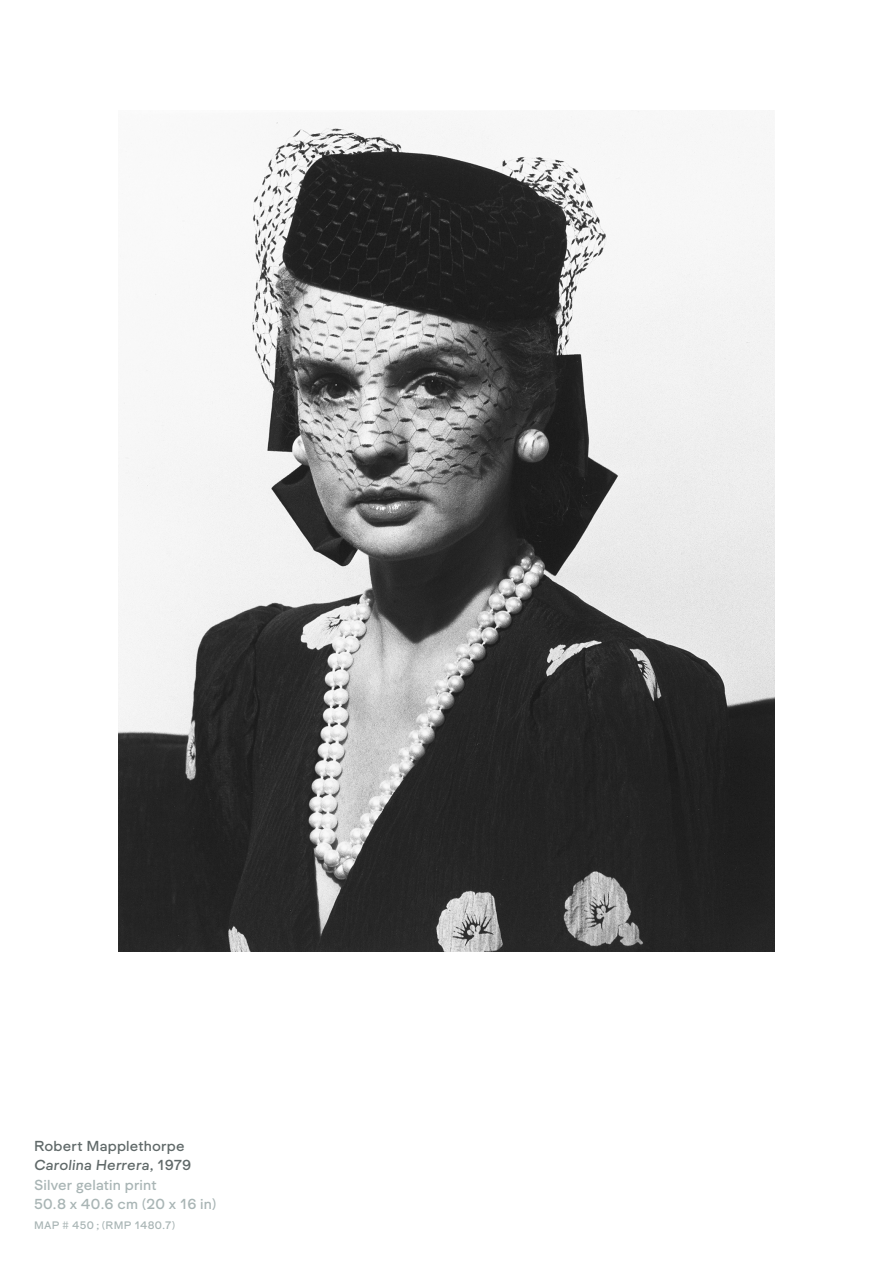
<style>
.page{position:relative;width:893px;height:1263px;background:#fff}
.page>*{position:absolute;margin:0;border:0;box-sizing:border-box;transform-origin:0 0}
.t1{font:15px/19.5px "Formale Grotesque N3";letter-spacing:.01em;color:#a9b5b5}
.t2{font:15px "Formale Grotesque N3 It";letter-spacing:.01em;color:#606969}
.t3{font:15px "Formale Grotesque N3";letter-spacing:.01em;color:#606969}
.t4{font:11.25px "Formale Grotesque N3";letter-spacing:.03em;color:#a9b5b5}
.s1{font-family:"Formale Grotesque N3"}
</style>
<div class="page">
<img style="left:119px;top:111px;width:655px;height:840px">
<p class="t3" style="left:34px;top:1137px;width:152px">Robert Mapplethorpe</p>
<p class="t2" style="left:34px;top:1157px;width:159px">Carolina Herrera<span class="s1">, 1979</span></p>
<p class="t1" style="left:34px;top:1175px;width:184px">Silver gelatin print<br>50.8 x 40.6 cm (20 x 16 in)</p>
<p class="t4" style="left:34px;top:1219px;width:143px">MAP # 450 ; (RMP 1480.7)</p>
</div>
